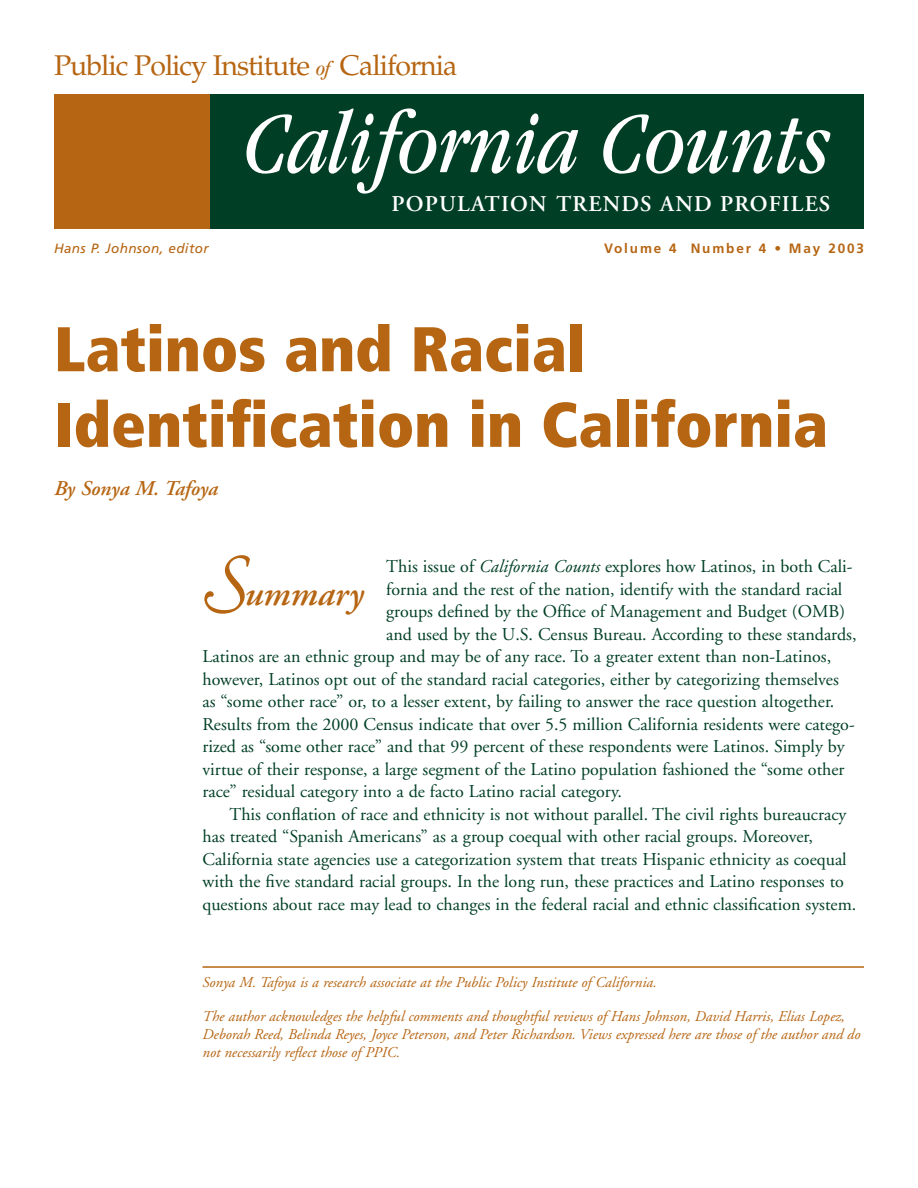
<style>
.page{position:relative;width:918px;height:1188px;background:#fff}
.page>*{position:absolute;margin:0;border:0;box-sizing:border-box;transform-origin:0 0}
.t1{font:italic condensed 90px "Garamond";color:#fff}
.t2{font:900 condensed 63px/75.6px "Frutiger";color:#b66512}
.t3{font:italic 600 36px "Adobe Garamond";color:#b66512}
.t4{font:28.5px "Palatino";letter-spacing:-.035em;color:#b66512}
.t5{font:600 22.5px "Adobe Garamond";letter-spacing:.05em;color:#fff}
.t6{font:italic 600 21px "Adobe Garamond";color:#b66512}
.t7{font:18px "Adobe Garamond";color:#003f25}
.t8{font:italic 15px/18px "Adobe Garamond";color:#b66512}
.t9{font:700 13.5px "Frutiger";letter-spacing:.14em;color:#b66512}
.t10{font:italic 13.5px "Frutiger";letter-spacing:.03em;color:#b66512}
.s1{font-family:"Garamond";font-style:italic;font-stretch:condensed;font-size:20.25px}
.s2{font-family:"Adobe Garamond Alt";font-weight:400;font-size:72px}
.s3{font-style:italic}
</style>
<div class="page">
<div style="left:54px;top:94px;width:810px;height:136px;background:#003f25"></div>
<hr style="left:202px;top:966px;width:662px;height:2px;background:#b66512">
<div style="left:54px;top:94px;width:155px;height:136px;background:#b66512"></div>
<h3 class="t4" style="left:54px;top:54px;width:405px">Public Policy Institute <span class="s1">of</span> California</h3>
<h1 class="t1" style="left:244px;top:108px;width:588px">California Counts</h1>
<p class="t5" style="left:392px;top:195px;width:440px">POPULATION TRENDS AND PROFILES</p>
<p class="t10" style="left:54px;top:243px;width:156px">Hans P. Johnson, editor</p>
<p class="t9" style="left:604px;top:243px;width:261px">Volume 4 Number 4 • May 2003</p>
<h2 class="t2" style="left:54px;top:316px;width:776px">Latinos and Racial<br>Identification in California</h2>
<p class="t6" style="left:54px;top:480px;width:165px">By Sonya M. Tafoya</p>
<h3 class="t3" style="left:202px;top:579px;width:162px"><span class="s2">-</span>ummary</h3>
<p class="t7" style="left:386px;top:559px;width:468px">This issue of <span class="s3">California Counts</span> explores how Latinos, in both Cali-</p>
<p class="t7" style="left:386px;top:582px;width:458px">fornia and the rest of the nation, identify with the standard racial</p>
<p class="t7" style="left:386px;top:604px;width:460px">groups defined by the Office of Management and Budget (OMB)</p>
<p class="t7" style="left:386px;top:627px;width:472px">and used by the U.S. Census Bureau. According to these standards,</p>
<p class="t7" style="left:203px;top:649px;width:630px">Latinos are an ethnic group and may be of any race. To a greater extent than non-Latinos,</p>
<p class="t7" style="left:203px;top:672px;width:638px">however, Latinos opt out of the standard racial categories, either by categorizing themselves</p>
<p class="t7" style="left:203px;top:694px;width:633px">as “some other race” or, to a lesser extent, by failing to answer the race question altogether.</p>
<p class="t7" style="left:203px;top:717px;width:654px">Results from the 2000 Census indicate that over 5.5 million California residents were catego-</p>
<p class="t7" style="left:203px;top:739px;width:644px">rized as “some other race” and that 99 percent of these respondents were Latinos. Simply by</p>
<p class="t7" style="left:203px;top:762px;width:644px">virtue of their response, a large segment of the Latino population fashioned the “some other</p>
<p class="t7" style="left:203px;top:784px;width:421px">race” residual category into a de facto Latino racial category.</p>
<p class="t7" style="left:230px;top:807px;width:618px">This conflation of race and ethnicity is not without parallel. The civil rights bureaucracy</p>
<p class="t7" style="left:203px;top:829px;width:612px">has treated “Spanish Americans” as a group coequal with other racial groups. Moreover,</p>
<p class="t7" style="left:203px;top:852px;width:646px">California state agencies use a categorization system that treats Hispanic ethnicity as coequal</p>
<p class="t7" style="left:203px;top:874px;width:643px">with the five standard racial groups. In the long run, these practices and Latino responses to</p>
<p class="t7" style="left:203px;top:897px;width:655px">questions about race may lead to changes in the federal racial and ethnic classification system.</p>
<p class="t8" style="left:202px;top:974px;width:456px">Sonya M. Tafoya is a research associate at the Public Policy Institute of California.</p>
<p class="t8" style="left:202px;top:1008px;width:660px">The author acknowledges the helpful comments and thoughtful reviews of Hans Johnson, David Harris, Elias Lopez,<br>Deborah Reed, Belinda Reyes, Joyce Peterson, and Peter Richardson. Views expressed here are those of the author and do not necessarily reflect those of PPIC.</p>
</div>
